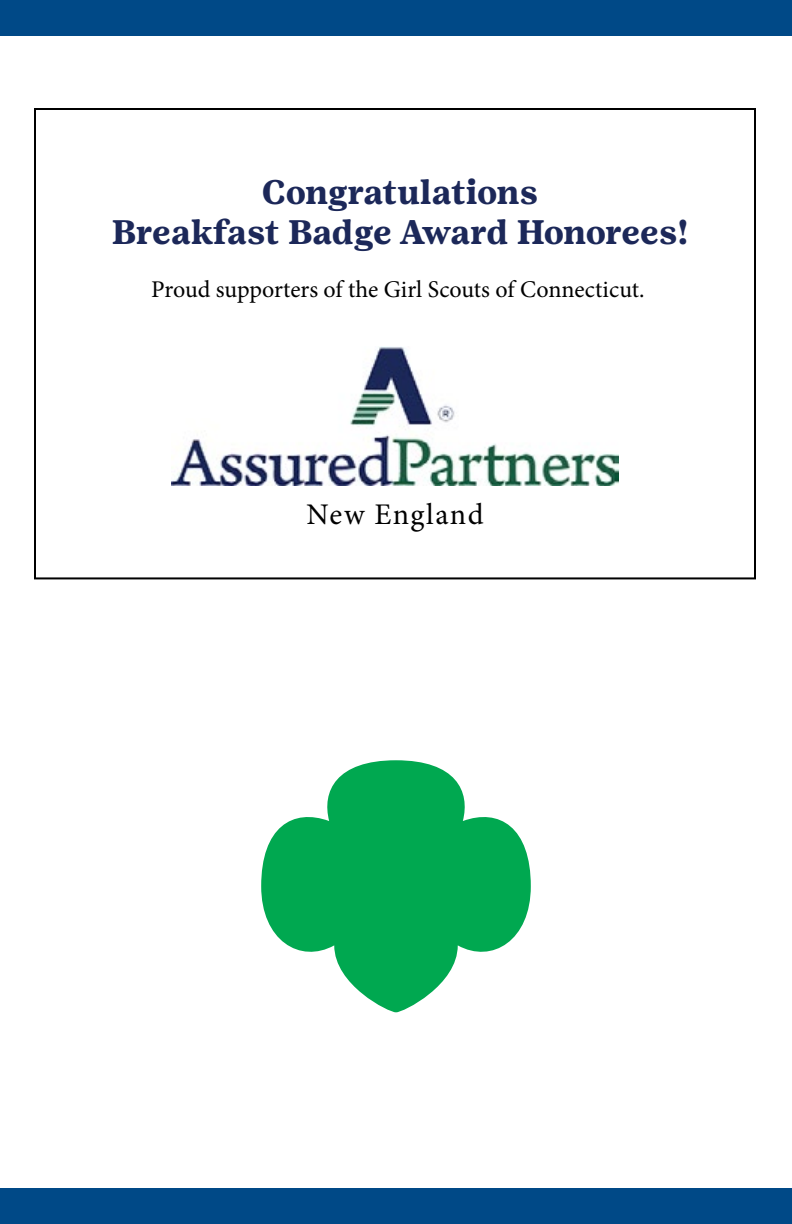
<style>
.page{position:relative;width:792px;height:1224px;background:#fff}
.page>*{position:absolute;margin:0;border:0;box-sizing:border-box;transform-origin:0 0}
.t1{font:700 34px/40.8px "Girl Scout Text";letter-spacing:-.02em;color:#1c2859;text-align:center}
.t2{font:30px "Minion Pro";letter-spacing:.05em;color:#000}
.t3{font:24px "Minion Pro";letter-spacing:-.005em;color:#000}
</style>
<div class="page">
<div style="left:0;top:1188px;width:792px;height:36px;background:#004987"></div>
<div style="left:0;top:0;width:792px;height:36px;background:#004987"></div>
<div style="left:34px;top:108px;width:722px;height:471px;border:2px solid #000"></div>
<img style="left:171px;top:347px;width:448px;height:139px">
<svg style="left:261px;top:760px;width:270px;height:252px;fill:#00a850"></svg>
<h1 class="t1" style="left:111px;top:171px;width:579px">Congratulations<br>Breakfast Badge Award Honorees!</h1>
<p class="t3" style="left:151px;top:273px;width:495px">Proud supporters of the Girl Scouts of Connecticut.</p>
<p class="t2" style="left:306px;top:494px;width:179px">New England</p>
</div>
